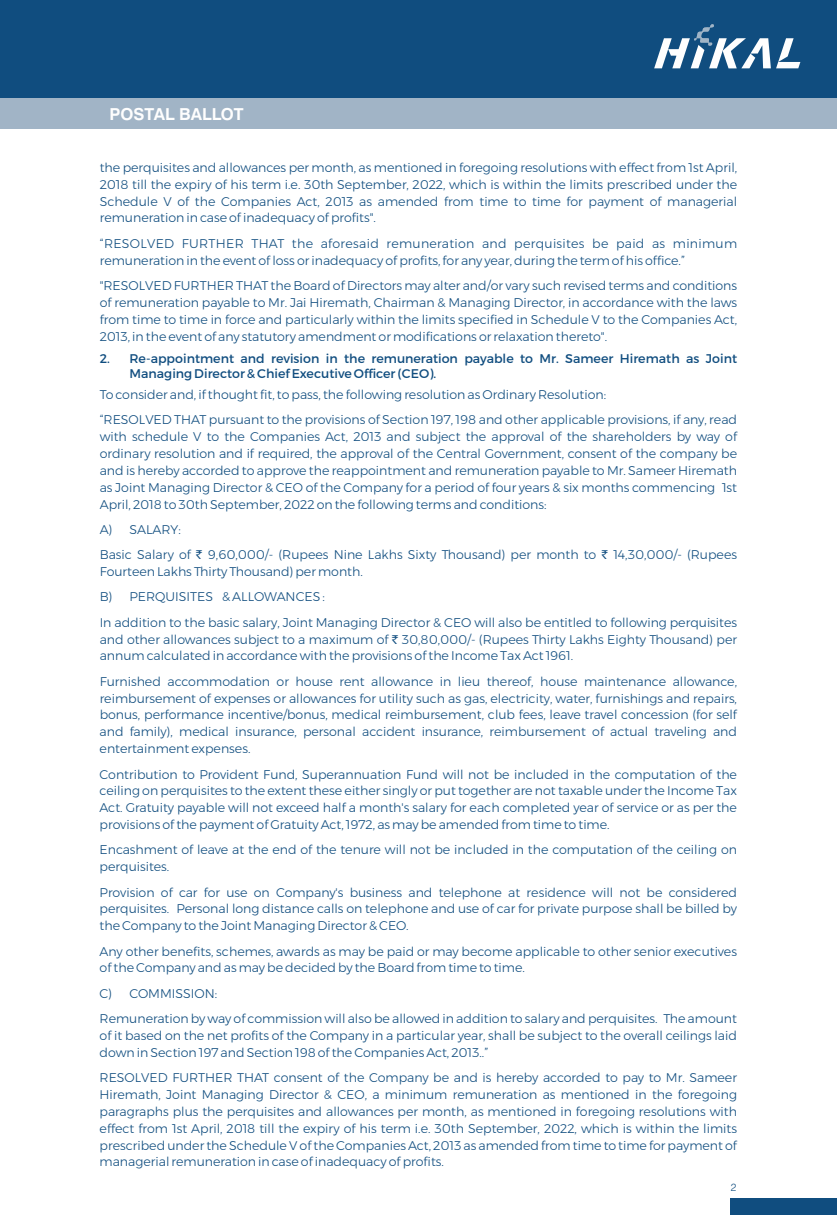
<style>
.page{position:relative;width:837px;height:1215px;background:#fff}
.page>*{position:absolute;margin:0;border:0;box-sizing:border-box;transform-origin:0 0}
.t1{font:700 16.5px "Swiss 721 BT";color:#fefefe}
.t2{font:300 12.6px/16.8px "Montserrat";color:#104d7f}
.t3{font:12.6px/15.1px "Montserrat";color:#104d7f}
.t4{font:300 10.5px "Swiss 721 BT";color:#104d7f}
.s1{font-family:"Rupee Foradian";font-weight:400;font-size:12px}
</style>
<div class="page">
<div style="left:0;top:98px;width:837px;height:31px;background:#a1b4c6"></div>
<div style="left:0;top:0;width:837px;height:98px;background:#104d7f"></div>
<div style="left:731px;top:1198px;width:106px;height:17px;background:#104d7f"></div>
<svg style="left:654px;top:24px;width:146px;height:44px"></svg>
<h1 class="t1" style="left:110px;top:107px;width:136px">POSTAL BALLOT</h1>
<p class="t2" style="left:100px;top:159px;width:639px;text-align:justify">the perquisites and allowances per month, as mentioned in foregoing resolutions with effect from 1st April, 2018 till the expiry of his term i.e. 30th September, 2022, which is within the limits prescribed under the Schedule V of the Companies Act, 2013 as amended from time to time for payment of managerial remuneration in case of inadequacy of profits".</p>
<p class="t2" style="left:100px;top:235px;width:639px">“RESOLVED FURTHER THAT the aforesaid remuneration and perquisites be paid as minimum remuneration in the event of loss or inadequacy of profits, for any year, during the term of his office.”</p>
<p class="t2" style="left:100px;top:277px;width:639px;text-align:justify">"RESOLVED FURTHER THAT the Board of Directors may alter and/or vary such revised terms and conditions of remuneration payable to Mr. Jai Hiremath, Chairman &amp; Managing Director, in accordance with the laws from time to time in force and particularly within the limits specified in Schedule V to the Companies Act, 2013, in the event of any statutory amendment or modifications or relaxation thereto".</p>
<p class="t3" style="left:130px;top:351px;width:609px;text-indent:-30px">2. Re-appointment and revision in the remuneration payable to Mr. Sameer Hiremath as Joint<br>Managing Director &amp; Chief Executive Officer (CEO).</p>
<p class="t2" style="left:100px;top:382px;width:639px;line-height:25.3px">To consider and, if thought fit, to pass, the following resolution as Ordinary Resolution:<br>“RESOLVED THAT pursuant to the provisions of Section 197, 198 and other applicable provisions, if any, read</p>
<p class="t2" style="left:100px;top:428px;width:639px;text-align:justify">with schedule V to the Companies Act, 2013 and subject the approval of the shareholders by way of ordinary resolution and if required, the approval of the Central Government, consent of the company be and is hereby accorded to approve the reappointment and remuneration payable to Mr. Sameer Hiremath as Joint Managing Director &amp; CEO of the Company for a period of four years &amp; six months commencing 1st April, 2018 to 30th September, 2022 on the following terms and conditions:</p>
<p class="t2" style="left:100px;top:517px;width:639px;line-height:25.3px">A) SALARY:<br>Basic Salary of <span class="s1">`</span> 9,60,000/- (Rupees Nine Lakhs Sixty Thousand) per month to <span class="s1">`</span> 14,30,000/- (Rupees</p>
<p class="t2" style="left:100px;top:559px;width:639px;line-height:25.3px">Fourteen Lakhs Thirty Thousand) per month.<br>B) PERQUISITES &amp; ALLOWANCES :<br>In addition to the basic salary, Joint Managing Director &amp; CEO will also be entitled to following perquisites</p>
<p class="t2" style="left:100px;top:631px;width:639px">and other allowances subject to a maximum of <span class="s1">`</span> 30,80,000/- (Rupees Thirty Lakhs Eighty Thousand) per annum calculated in accordance with the provisions of the Income Tax Act 1961.</p>
<p class="t2" style="left:100px;top:673px;width:639px;text-align:justify">Furnished accommodation or house rent allowance in lieu thereof, house maintenance allowance, reimbursement of expenses or allowances for utility such as gas, electricity, water, furnishings and repairs, bonus, performance incentive/bonus, medical reimbursement, club fees, leave travel concession (for self and family), medical insurance, personal accident insurance, reimbursement of actual traveling and entertainment expenses.</p>
<p class="t2" style="left:100px;top:766px;width:639px;text-align:justify">Contribution to Provident Fund, Superannuation Fund will not be included in the computation of the ceiling on perquisites to the extent these either singly or put together are not taxable under the Income Tax Act. Gratuity payable will not exceed half a month's salary for each completed year of service or as per the provisions of the payment of Gratuity Act, 1972, as may be amended from time to time.</p>
<p class="t2" style="left:100px;top:841px;width:639px">Encashment of leave at the end of the tenure will not be included in the computation of the ceiling on perquisites.</p>
<p class="t2" style="left:100px;top:884px;width:639px;text-align:justify">Provision of car for use on Company's business and telephone at residence will not be considered perquisites. Personal long distance calls on telephone and use of car for private purpose shall be billed by the Company to the Joint Managing Director &amp; CEO.</p>
<p class="t2" style="left:100px;top:943px;width:639px">Any other benefits, schemes, awards as may be paid or may become applicable to other senior executives of the Company and as may be decided by the Board from time to time.</p>
<p class="t2" style="left:100px;top:981px;width:639px;line-height:25.3px">C) COMMISSION:<br>Remuneration by way of commission will also be allowed in addition to salary and perquisites. The amount</p>
<p class="t2" style="left:100px;top:1027px;width:639px">of it based on the net profits of the Company in a particular year, shall be subject to the overall ceilings laid down in Section 197 and Section 198 of the Companies Act, 2013..”</p>
<p class="t2" style="left:100px;top:1069px;width:639px;text-align:justify">RESOLVED FURTHER THAT consent of the Company be and is hereby accorded to pay to Mr. Sameer Hiremath, Joint Managing Director &amp; CEO, a minimum remuneration as mentioned in the foregoing paragraphs plus the perquisites and allowances per month, as mentioned in foregoing resolutions with effect from 1st April, 2018 till the expiry of his term i.e. 30th September, 2022, which is within the limits prescribed under the Schedule V of the Companies Act, 2013 as amended from time to time for payment of managerial remuneration in case of inadequacy of profits.</p>
<p class="t4" style="left:731px;top:1183px;width:7px">2</p>
</div>
